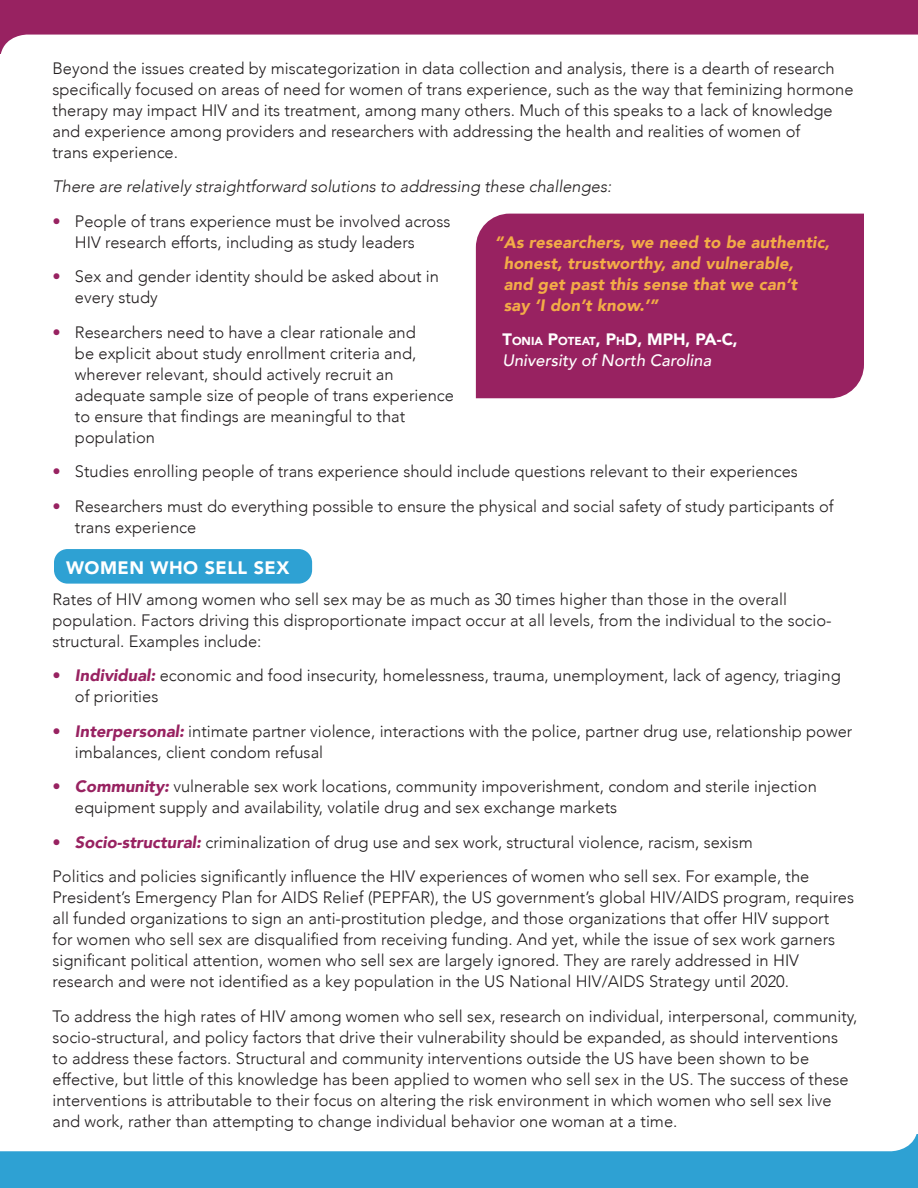
<style>
.page{position:relative;width:918px;height:1188px;background:#fff}
.page>*{position:absolute;margin:0;border:0;box-sizing:border-box;transform-origin:0 0}
.Sub-sub_Head{font:900 18px "Avenir";letter-spacing:.03em;color:#fff}
.TEXT{font:300 16.5px/21px "Avenir";color:#221e1f}
.TEXT-2{font:italic 900 16.5px/21px "Avenir";letter-spacing:.01em;color:#f3ac47}
.TEXT-3{font:italic 300 16.5px "Avenir";color:#221e1f}
.TEXT-4{font:italic 500 16.5px/21px "Avenir";color:#fff}
.s1{color:#982261}
.s2{font-weight:900;font-style:italic;color:#982261}
.s3{font-weight:900;font-style:normal}
.s4{font-weight:900;font-style:normal;font-size:11.55px}
</style>
<div class="page">
<div style="left:54px;top:549px;width:258px;height:35px;background:#2ea1d3;border-radius:14px"></div>
<svg style="left:0;top:0;width:918px;height:54px;fill:#982261"></svg>
<div style="left:476px;top:214px;width:388px;height:184px;background:#982261"></div>
<svg style="left:0;top:1134px;width:918px;height:54px;fill:#2ea1d3"></svg>
<p class="TEXT" style="left:52px;top:58px;width:803px">Beyond the issues created by miscategorization in data collection and analysis, there is a dearth of research specifically focused on areas of need for women of trans experience, such as the way that feminizing hormone therapy may impact HIV and its treatment, among many others. Much of this speaks to a lack of knowledge and experience among providers and researchers with addressing the health and realities of women of<br>trans experience.</p>
<p class="TEXT-3" style="left:52px;top:177px;width:560px">There are relatively straightforward solutions to addressing these challenges:</p>
<p class="TEXT" style="left:75px;top:211px;width:377px;text-indent:-22px"><span class="s1">•</span> People of trans experience must be involved across<br>HIV research efforts, including as study leaders</p>
<p class="TEXT" style="left:75px;top:266px;width:366px;text-indent:-22px"><span class="s1">•</span> Sex and gender identity should be asked about in every study</p>
<p class="TEXT" style="left:75px;top:322px;width:381px;text-indent:-22px"><span class="s1">•</span> Researchers need to have a clear rationale and<br>be explicit about study enrollment criteria and, wherever relevant, should actively recruit an adequate sample size of people of trans experience to ensure that findings are meaningful to that population</p>
<p class="TEXT" style="left:53px;top:461px;width:747px"><span class="s1">•</span> Studies enrolling people of trans experience should include questions relevant to their experiences</p>
<p class="TEXT" style="left:75px;top:496px;width:760px;text-indent:-22px"><span class="s1">•</span> Researchers must do everything possible to ensure the physical and social safety of study participants of trans experience</p>
<p class="Sub-sub_Head" style="left:66px;top:552px;width:225px">WOMEN WHO SELL SEX</p>
<p class="TEXT" style="left:52px;top:589px;width:781px">Rates of HIV among women who sell sex may be as much as 30 times higher than those in the overall population. Factors driving this disproportionate impact occur at all levels, from the individual to the socio&shy;structural. Examples include:</p>
<p class="TEXT" style="left:75px;top:665px;width:767px;text-indent:-22px"><span class="s1">•</span> <span class="s2">Individual:</span> economic and food insecurity, homelessness, trauma, unemployment, lack of agency, triaging of priorities</p>
<p class="TEXT" style="left:75px;top:721px;width:779px;text-indent:-22px"><span class="s1">•</span> <span class="s2">Interpersonal:</span> intimate partner violence, interactions with the police, partner drug use, relationship power imbalances, client condom refusal</p>
<p class="TEXT" style="left:75px;top:776px;width:743px;text-indent:-22px"><span class="s1">•</span> <span class="s2">Community:</span> vulnerable sex work locations, community impoverishment, condom and sterile injection equipment supply and availability, volatile drug and sex exchange markets</p>
<p class="TEXT" style="left:53px;top:832px;width:702px"><span class="s1">•</span> <span class="s2">Socio-structural:</span> criminalization of drug use and sex work, structural violence, racism, sexism</p>
<p class="TEXT" style="left:53px;top:866px;width:803px">Politics and policies significantly influence the HIV experiences of women who sell sex. For example, the President’s Emergency Plan for AIDS Relief (PEPFAR), the US government’s global HIV/AIDS program, requires all funded organizations to sign an anti-prostitution pledge, and those organizations that offer HIV support<br>for women who sell sex are disqualified from receiving funding. And yet, while the issue of sex work garners significant political attention, women who sell sex are largely ignored. They are rarely addressed in HIV research and were not identified as a key population in the US National HIV/AIDS Strategy until 2020.</p>
<p class="TEXT" style="left:53px;top:1006px;width:806px">To address the high rates of HIV among women who sell sex, research on individual, interpersonal, community, socio-structural, and policy factors that drive their vulnerability should be expanded, as should interventions to address these factors. Structural and community interventions outside the US have been shown to be effective, but little of this knowledge has been applied to women who sell sex in the US. The success of these interventions is attributable to their focus on altering the risk environment in which women who sell sex live and work, rather than attempting to change individual behavior one woman at a time.</p>
<p class="TEXT-2" style="left:504px;top:231px;width:327px;text-indent:-9px">“As researchers, we need to be authentic, honest, trustworthy, and vulnerable,<br>and get past this sense that we can’t<br>say ‘I don’t know.’”</p>
<p class="TEXT-4" style="left:503px;top:329px;width:237px"><span class="s3">T</span><span class="s4">ONIA</span> <span class="s3">P</span><span class="s4">OTEAT</span><span class="s3">, P</span><span class="s4">H</span><span class="s3">D, MPH, PA-C,<br></span>University of North Carolina</p>
</div>
